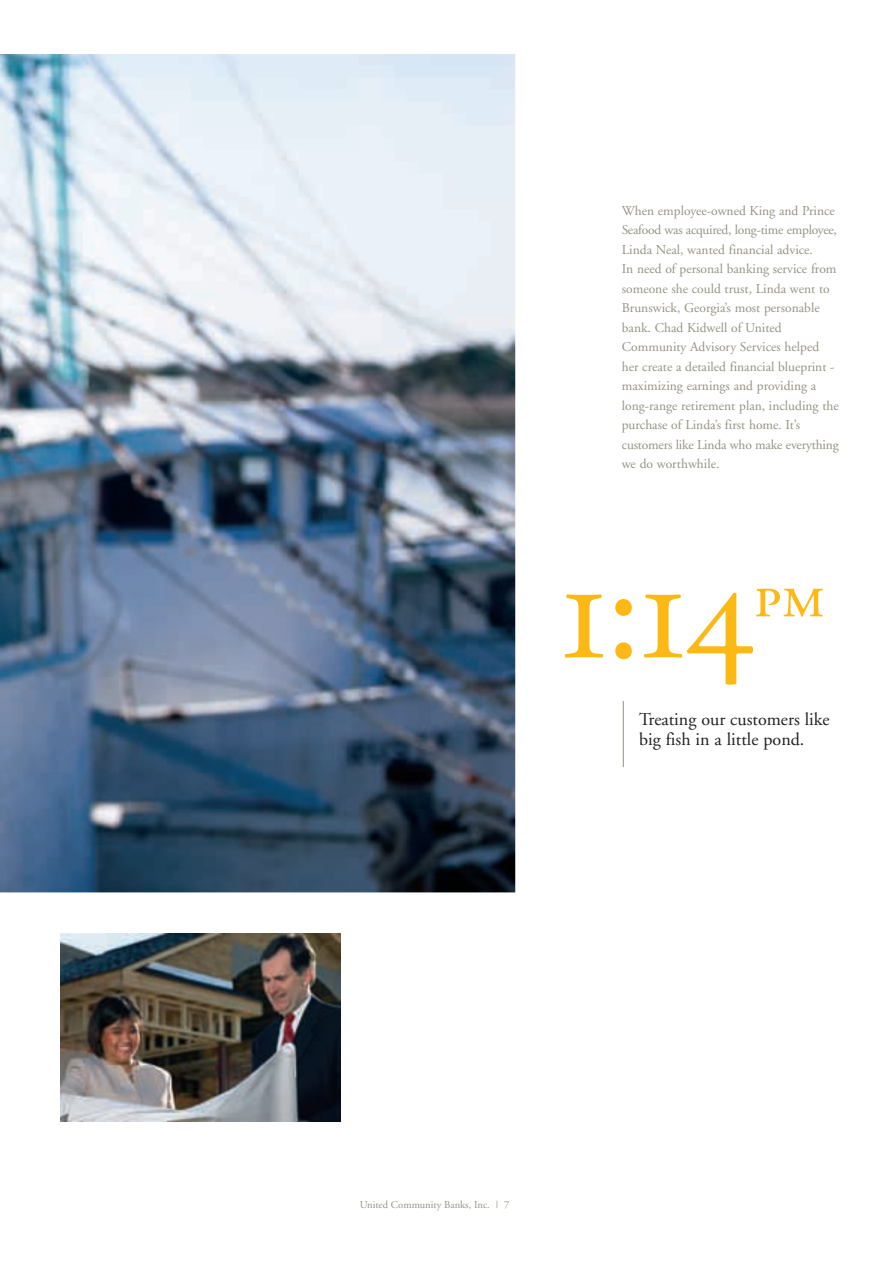
<style>
.page{position:relative;width:893px;height:1263px;background:#fff}
.page>*{position:absolute;margin:0;border:0;box-sizing:border-box;transform-origin:0 0}
.t1{font:147.6px "Adobe Garamond Regular SC";color:#fcb814}
.t2{font:63.3px "Adobe Garamond Regular SC";color:#fcb814}
.t3{font:18px/19.5px "Adobe Garamond";color:#231f20}
.t4{font:13.5px/19.5px "Adobe Garamond";color:#959383}
.t5{font:10.5px "Adobe Garamond";color:#959383}
</style>
<div class="page">
<img style="left:0;top:54px;width:515px;height:838px">
<hr style="left:623px;top:701px;width:1px;height:66px;background:#959383">
<img style="left:60px;top:934px;width:280px;height:187px">
<p class="t4" style="left:622px;top:202px;width:218px">When employee-owned King and Prince Seafood was acquired, long-time employee, Linda Neal, wanted financial advice.<br>In need of personal banking service from someone she could trust, Linda went to Brunswick, Georgia’s most personable bank. Chad Kidwell of United Community Advisory Services helped her create a detailed financial blueprint - maximizing earnings and providing a long-range retirement plan, including the purchase of Linda’s first home. It’s customers like Linda who make everything we do worthwhile.</p>
<h1 class="t1" style="left:560px;top:552px;width:195px">1:14</h1>
<h2 class="t2" style="left:754px;top:571px;width:72px">pm</h2>
<h3 class="t3" style="left:639px;top:711px;width:192px">Treating our customers like big fish in a little pond.</h3>
<p class="t5" style="left:360px;top:1200px;width:151px">United Community Banks, Inc. | 7</p>
</div>
